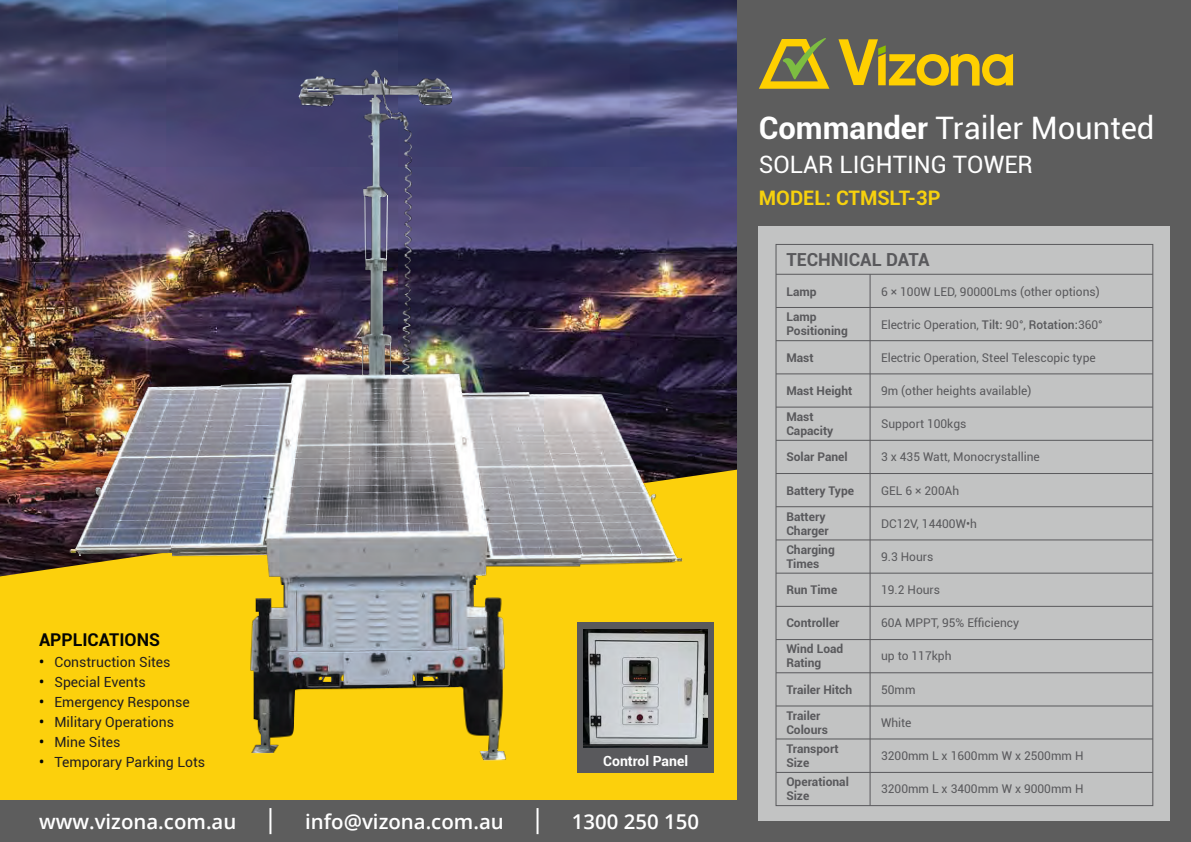
<style>
.page{position:relative;width:1191px;height:842px;background:#fff}
.page>*{position:absolute;margin:0;border:0;box-sizing:border-box;transform-origin:0 0}
.t1{font:31px "Roboto";color:#fff}
.t2{font:24px "Roboto";color:#fff}
.t3{font:600 20.4px "Open Sans";color:#fff}
.t4{font:700 20px "Roboto";color:#f6d10e}
.t5{font:700 18px "Roboto";color:#59595c}
.t6{font:700 17.6px "Roboto";color:#040503}
.t7{font:14px/20px "Roboto";color:#231f20}
.t8{font:700 14px "Roboto";color:#fff}
.t9{font:700 14px/20px "Roboto";color:#040503;text-align:justify}
.t10{font:12px "Roboto";color:#59595c}
.t11{font:700 12px/14px "Roboto";color:#59595c}
.s1{font-weight:700}
.s2{font-weight:500}
</style>
<div class="page">
<img style="left:0;top:0;width:738px;height:404px">
<svg style="left:0;top:404px;width:738px;height:396px;background:#e4bb13"></svg>
<img style="left:16px;top:34px;width:714px;height:748px">
<div style="left:738px;top:0;width:453px;height:842px;background:#5d5d5d"></div>
<svg style="left:838px;top:39px;width:175px;height:47px"></svg>
<svg style="left:759px;top:38px;width:70px;height:51px"></svg>
<div style="left:577px;top:622px;width:137px;height:151px;background:#59595c"></div>
<img style="left:583px;top:629px;width:125px;height:119px">
<div style="left:0;top:800px;width:1191px;height:42px;background:#5d5d5d"></div>
<hr style="left:536px;top:808px;width:2px;height:26px;background:#fff">
<hr style="left:269px;top:808px;width:2px;height:26px;background:#fff">
<div style="left:759px;top:226px;width:411px;height:595px;background:#c2c3c3"></div>
<hr style="left:776px;top:274px;width:376px;height:1px;background:#59595c">
<hr style="left:869px;top:274px;width:1px;height:532px;background:#59595c">
<hr style="left:776px;top:307px;width:376px;height:1px;background:#59595c">
<hr style="left:776px;top:340px;width:376px;height:1px;background:#59595c">
<hr style="left:776px;top:373px;width:376px;height:1px;background:#59595c">
<hr style="left:776px;top:407px;width:376px;height:1px;background:#59595c">
<hr style="left:776px;top:440px;width:376px;height:1px;background:#59595c">
<hr style="left:776px;top:473px;width:376px;height:1px;background:#59595c">
<hr style="left:776px;top:506px;width:376px;height:1px;background:#59595c">
<hr style="left:776px;top:539px;width:376px;height:1px;background:#59595c">
<hr style="left:776px;top:573px;width:376px;height:1px;background:#59595c">
<hr style="left:776px;top:606px;width:376px;height:1px;background:#59595c">
<hr style="left:776px;top:639px;width:376px;height:1px;background:#59595c">
<hr style="left:776px;top:672px;width:376px;height:1px;background:#59595c">
<hr style="left:776px;top:705px;width:376px;height:1px;background:#59595c">
<hr style="left:776px;top:738px;width:376px;height:1px;background:#59595c">
<hr style="left:776px;top:772px;width:376px;height:1px;background:#59595c">
<h3 class="t6" style="left:39px;top:627px;width:122px">APPLICATIONS</h3>
<p class="t9" style="left:39px;top:652px;width:7px">• • • • • •</p>
<p class="t7" style="left:54px;top:652px;width:152px">Construction Sites<br>Special Events<br>Emergency Response<br>Military Operations<br>Mine Sites<br>Temporary Parking Lots</p>
<p class="t8" style="left:603px;top:751px;width:86px">Control Panel</p>
<h3 class="t3" style="left:39px;top:807px;width:199px">www.vizona.com.au</h3>
<h3 class="t3" style="left:305px;top:807px;width:200px">info@vizona.com.au</h3>
<h3 class="t3" style="left:572px;top:807px;width:129px">1300 250 150</h3>
<h1 class="t1" style="left:759px;top:106px;width:397px"><span class="s1">Commander</span> Trailer Mounted</h1>
<h2 class="t2" style="left:759px;top:148px;width:275px">SOLAR LIGHTING TOWER</h2>
<h3 class="t4" style="left:759px;top:184px;width:183px">MODEL: CTMSLT-3P</h3>
<h3 class="t5" style="left:786px;top:247px;width:145px">TECHNICAL DATA</h3>
<p class="t11" style="left:786px;top:284px;width:32px">Lamp</p>
<p class="t10" style="left:881px;top:283px;width:220px">6 × 100W LED, 90000Lms (other options)</p>
<p class="t11" style="left:786px;top:310px;width:63px">Lamp<br>Positioning</p>
<p class="t10" style="left:881px;top:316px;width:223px">Electric Operation, <span class="s2">Tilt:</span> 90°, <span class="s2">Rotation:</span>360°</p>
<p class="t11" style="left:786px;top:350px;width:29px">Mast</p>
<p class="t10" style="left:881px;top:349px;width:216px">Electric Operation, Steel Telescopic type</p>
<p class="t11" style="left:786px;top:383px;width:67px">Mast Height</p>
<p class="t10" style="left:881px;top:382px;width:152px">9m (other heights available)</p>
<p class="t11" style="left:786px;top:409px;width:48px">Mast<br>Capacity</p>
<p class="t10" style="left:881px;top:415px;width:87px">Support 100kgs</p>
<p class="t11" style="left:786px;top:450px;width:63px">Solar Panel</p>
<p class="t10" style="left:881px;top:449px;width:160px">3 x 435 Watt, Monocrystalline</p>
<p class="t11" style="left:786px;top:483px;width:69px">Battery Type</p>
<p class="t10" style="left:881px;top:482px;width:80px">GEL 6 × 200Ah</p>
<p class="t11" style="left:786px;top:509px;width:44px">Battery<br>Charger</p>
<p class="t10" style="left:881px;top:515px;width:97px">DC12V, 14400W•h</p>
<p class="t11" style="left:786px;top:542px;width:50px">Charging<br>Times</p>
<p class="t10" style="left:881px;top:548px;width:54px">9.3 Hours</p>
<p class="t11" style="left:786px;top:582px;width:52px">Run Time</p>
<p class="t10" style="left:881px;top:581px;width:61px">19.2 Hours</p>
<p class="t11" style="left:786px;top:616px;width:55px">Controller</p>
<p class="t10" style="left:881px;top:615px;width:140px">60A MPPT, 95% Efficiency</p>
<p class="t11" style="left:786px;top:642px;width:58px">Wind Load<br>Rating</p>
<p class="t10" style="left:881px;top:648px;width:72px">up to 117kph</p>
<p class="t11" style="left:786px;top:682px;width:67px">Trailer Hitch</p>
<p class="t10" style="left:881px;top:681px;width:36px">50mm</p>
<p class="t11" style="left:786px;top:708px;width:43px">Trailer<br>Colours</p>
<p class="t10" style="left:881px;top:714px;width:32px">White</p>
<p class="t11" style="left:786px;top:741px;width:54px">Transport<br>Size</p>
<p class="t10" style="left:881px;top:747px;width:204px">3200mm L x 1600mm W x 2500mm H</p>
<p class="t11" style="left:786px;top:774px;width:64px">Operational<br>Size</p>
<p class="t10" style="left:881px;top:781px;width:204px">3200mm L x 3400mm W x 9000mm H</p>
</div>
